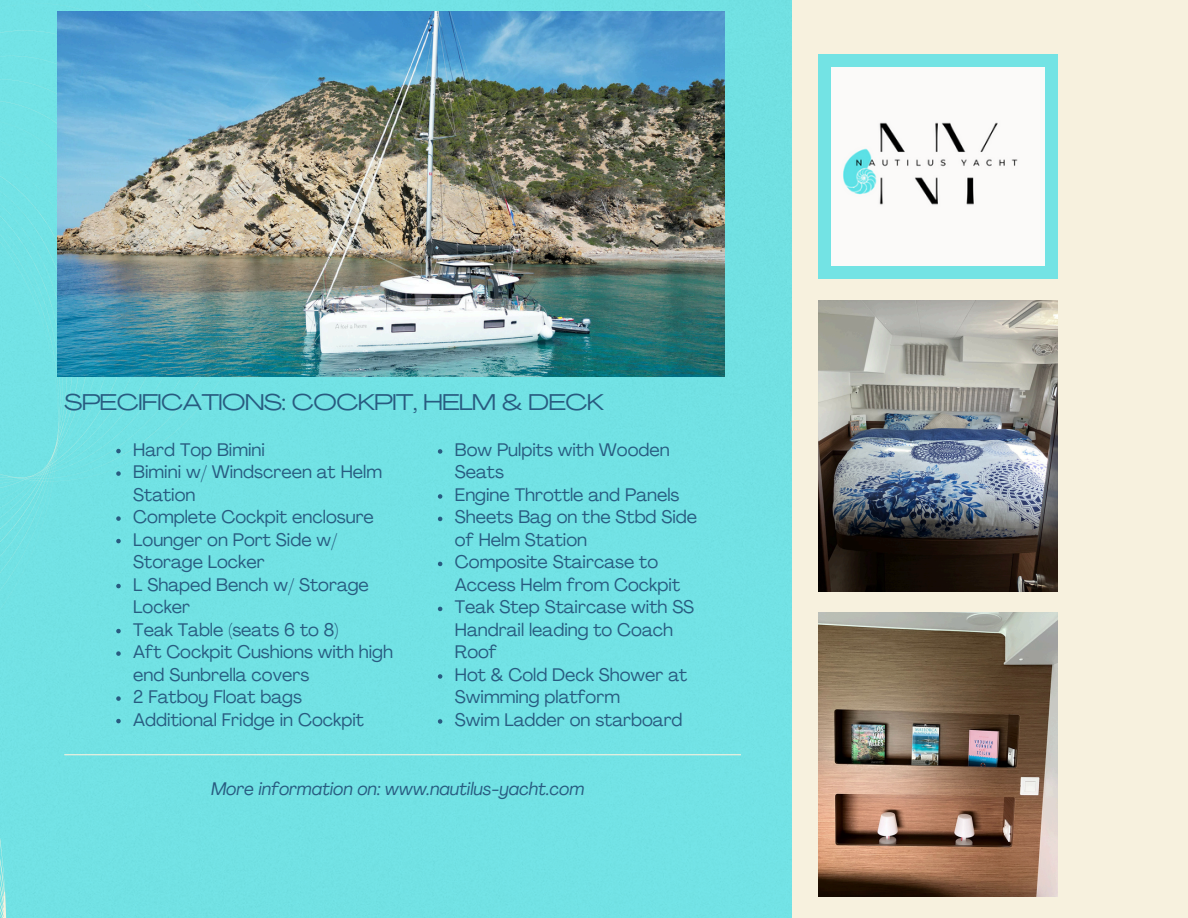
<style>
.page{position:relative;width:1188px;height:918px;background:#fff}
.page>*{position:absolute;margin:0;border:0;box-sizing:border-box;transform-origin:0 0}
.t1{font:22.5px "Agrandir Grand";letter-spacing:-.02em;color:#285b80}
.t2{font:18px/22.5px "Agrandir";color:#285b80}
.t3{font:italic 18px "Agrandir";color:#285b80}
</style>
<div class="page">
<div style="left:116px;top:0;width:676px;height:918px;background:#71e2e4"></div>
<div style="left:792px;top:0;width:396px;height:918px;background:#f7f1de"></div>
<div style="left:818px;top:54px;width:239px;height:225px;background:#73e3e4"></div>
<div style="left:0;top:0;width:420px;height:776px;background:#72e2e4"></div>
<hr style="left:64px;top:754px;width:677px;height:1px;background:#f7f1de">
<div style="left:831px;top:68px;width:214px;height:198px;background:#fbfaf9"></div>
<div style="left:0;top:125px;width:116px;height:793px;background:#72e2e4"></div>
<img style="left:58px;top:11px;width:667px;height:366px">
<img style="left:818px;top:300px;width:240px;height:291px">
<img style="left:818px;top:613px;width:240px;height:283px">
<svg style="left:438px;top:449px;width:4px;height:5px"></svg>
<svg style="left:438px;top:494px;width:4px;height:5px"></svg>
<svg style="left:438px;top:517px;width:4px;height:4px"></svg>
<svg style="left:438px;top:562px;width:4px;height:4px"></svg>
<svg style="left:438px;top:607px;width:4px;height:4px"></svg>
<svg style="left:438px;top:674px;width:4px;height:5px"></svg>
<svg style="left:438px;top:719px;width:4px;height:5px"></svg>
<svg style="left:116px;top:449px;width:5px;height:4px"></svg>
<svg style="left:116px;top:471px;width:5px;height:5px"></svg>
<svg style="left:116px;top:516px;width:5px;height:5px"></svg>
<svg style="left:116px;top:539px;width:5px;height:4px"></svg>
<svg style="left:116px;top:584px;width:5px;height:4px"></svg>
<svg style="left:116px;top:629px;width:5px;height:4px"></svg>
<svg style="left:116px;top:651px;width:5px;height:5px"></svg>
<svg style="left:116px;top:696px;width:5px;height:5px"></svg>
<svg style="left:116px;top:719px;width:5px;height:4px"></svg>
<p class="t1" style="left:64px;top:393px;width:541px">SPECIFICATIONS: COCKPIT, HELM &amp; DECK</p>
<p class="t2" style="left:133px;top:440px;width:133px">Hard Top Bimini</p>
<p class="t2" style="left:133px;top:462px;width:250px">Bimini w/ Windscreen at Helm<br>Station</p>
<p class="t2" style="left:133px;top:507px;width:242px">Complete Cockpit enclosure</p>
<h1 class="t2" style="left:133px;top:530px;width:206px">Lounger on Port Side w/<br>Storage Locker</h1>
<p class="t2" style="left:133px;top:575px;width:237px">L Shaped Bench w/ Storage<br>Locker</p>
<p class="t2" style="left:133px;top:620px;width:207px">Teak Table (seats 6 to 8)</p>
<p class="t2" style="left:133px;top:642px;width:261px">Aft Cockpit Cushions with high end Sunbrella covers</p>
<p class="t2" style="left:133px;top:687px;width:170px">2 Fatboy Float bags</p>
<p class="t2" style="left:133px;top:710px;width:232px">Additional Fridge in Cockpit</p>
<p class="t2" style="left:455px;top:440px;width:216px">Bow Pulpits with Wooden<br>Seats</p>
<p class="t2" style="left:455px;top:485px;width:226px">Engine Throttle and Panels</p>
<p class="t2" style="left:455px;top:508px;width:244px">Sheets Bag on the Stbd Side of Helm Station</p>
<p class="t2" style="left:455px;top:553px;width:227px">Composite Staircase to<br>Access Helm from Cockpit</p>
<p class="t2" style="left:455px;top:598px;width:241px">Teak Step Staircase with SS<br>Handrail leading to Coach<br>Roof</p>
<p class="t2" style="left:455px;top:665px;width:234px">Hot &amp; Cold Deck Shower at<br>Swimming platform</p>
<p class="t2" style="left:455px;top:710px;width:229px">Swim Ladder on starboard</p>
<p class="t3" style="left:211px;top:781px;width:375px">More information on: www.nautilus-yacht.com</p>
</div>
